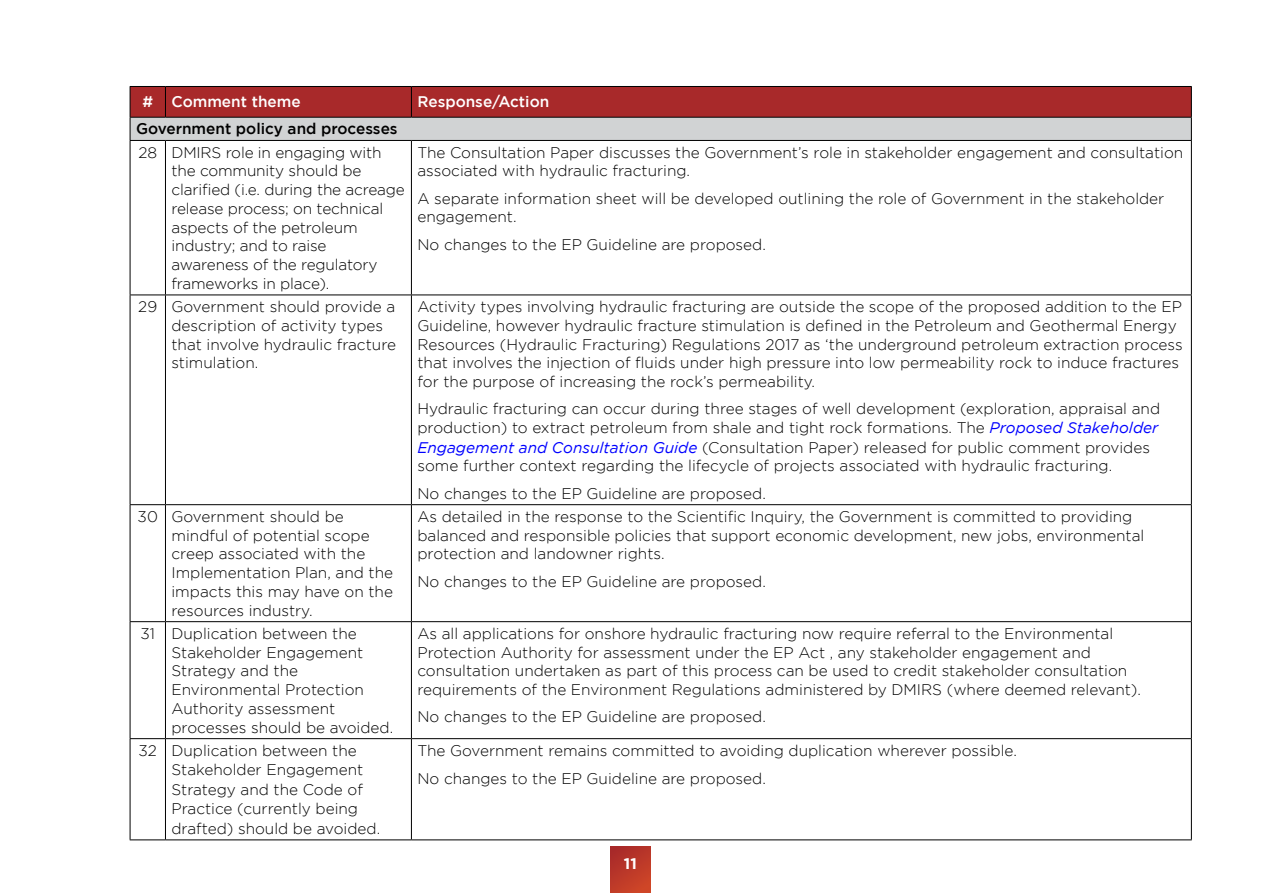
<style>
.page{position:relative;width:1263px;height:893px;background:#fff}
.page>*{position:absolute;margin:0;border:0;box-sizing:border-box;transform-origin:0 0}
.Body_Copy{font:300 15.3px/18.8px "Gotham";color:#000}
.Body_Copy-2{font:500 15.3px "Gotham";color:#fff}
.Body_Copy-3{font:500 15.3px "Gotham";color:#000}
.t1{font:700 15.3px "Gotham";color:#fff}
.s1{font-weight:400;font-style:italic;color:#00f}
</style>
<div class="page">
<div style="left:611px;top:846px;width:39px;height:47px;background:linear-gradient(to right,#b33229,#c53f28)"></div>
<svg style="left:130px;top:86px;width:1062px;height:54px;background:#b26d6e"></svg>
<hr style="left:130px;top:140px;width:35px;height:1px;background:#000">
<hr style="left:130px;top:141px;width:1px;height:154px;background:#000">
<hr style="left:165px;top:140px;width:246px;height:1px;background:#000">
<hr style="left:165px;top:141px;width:1px;height:154px;background:#000">
<hr style="left:411px;top:140px;width:781px;height:1px;background:#000">
<hr style="left:411px;top:141px;width:1px;height:154px;background:#000">
<hr style="left:1191px;top:141px;width:1px;height:154px;background:#000">
<hr style="left:130px;top:295px;width:35px;height:1px;background:#000">
<hr style="left:130px;top:295px;width:1px;height:209px;background:#000">
<hr style="left:165px;top:295px;width:246px;height:1px;background:#000">
<hr style="left:165px;top:295px;width:1px;height:209px;background:#000">
<hr style="left:411px;top:295px;width:781px;height:1px;background:#000">
<hr style="left:411px;top:295px;width:1px;height:209px;background:#000">
<hr style="left:1191px;top:295px;width:1px;height:209px;background:#000">
<hr style="left:130px;top:504px;width:35px;height:1px;background:#000">
<hr style="left:130px;top:505px;width:1px;height:116px;background:#000">
<hr style="left:165px;top:504px;width:246px;height:1px;background:#000">
<hr style="left:165px;top:505px;width:1px;height:116px;background:#000">
<hr style="left:411px;top:504px;width:781px;height:1px;background:#000">
<hr style="left:411px;top:505px;width:1px;height:116px;background:#000">
<hr style="left:1191px;top:505px;width:1px;height:116px;background:#000">
<hr style="left:130px;top:621px;width:35px;height:1px;background:#000">
<hr style="left:130px;top:622px;width:1px;height:116px;background:#000">
<hr style="left:165px;top:621px;width:246px;height:1px;background:#000">
<hr style="left:165px;top:622px;width:1px;height:116px;background:#000">
<hr style="left:411px;top:621px;width:781px;height:1px;background:#000">
<hr style="left:411px;top:622px;width:1px;height:116px;background:#000">
<hr style="left:1191px;top:622px;width:1px;height:116px;background:#000">
<hr style="left:130px;top:738px;width:35px;height:1px;background:#000">
<hr style="left:130px;top:739px;width:1px;height:100px;background:#000">
<hr style="left:165px;top:738px;width:246px;height:1px;background:#000">
<hr style="left:165px;top:739px;width:1px;height:100px;background:#000">
<hr style="left:411px;top:738px;width:781px;height:1px;background:#000">
<hr style="left:411px;top:739px;width:1px;height:100px;background:#000">
<hr style="left:1191px;top:739px;width:1px;height:100px;background:#000">
<hr style="left:130px;top:839px;width:35px;height:1px;background:#000">
<hr style="left:165px;top:839px;width:246px;height:1px;background:#000">
<hr style="left:411px;top:839px;width:781px;height:1px;background:#000">
<p class="Body_Copy-2" style="left:142px;top:93px;width:12px">#</p>
<p class="Body_Copy-2" style="left:171px;top:93px;width:131px">Comment theme</p>
<p class="Body_Copy-2" style="left:417px;top:93px;width:133px">Response/Action</p>
<p class="Body_Copy-3" style="left:136px;top:120px;width:263px">Government policy and processes</p>
<p class="Body_Copy" style="left:138px;top:143px;width:20px">28</p>
<p class="Body_Copy" style="left:171px;top:143px;width:235px">DMIRS role in engaging with the community should be clarified (i.e. during the acreage release process; on technical aspects of the petroleum industry; and to raise awareness of the regulatory frameworks in place).</p>
<p class="Body_Copy" style="left:417px;top:143px;width:767px">The Consultation Paper discusses the Government’s role in stakeholder engagement and consultation associated with hydraulic fracturing.</p>
<p class="Body_Copy" style="left:417px;top:189px;width:748px">A separate information sheet will be developed outlining the role of Government in the stakeholder engagement.</p>
<p class="Body_Copy" style="left:417px;top:235px;width:350px">No changes to the EP Guideline are proposed.</p>
<p class="Body_Copy" style="left:138px;top:297px;width:20px">29</p>
<p class="Body_Copy" style="left:171px;top:297px;width:226px">Government should provide a description of activity types that involve hydraulic fracture stimulation.</p>
<p class="Body_Copy" style="left:417px;top:297px;width:767px">Activity types involving hydraulic fracturing are outside the scope of the proposed addition to the EP Guideline, however hydraulic fracture stimulation is defined in the Petroleum and Geothermal Energy Resources (Hydraulic Fracturing) Regulations 2017 as ‘the underground petroleum extraction process that involves the injection of fluids under high pressure into low permeability rock to induce fractures for the purpose of increasing the rock’s permeability.</p>
<p class="Body_Copy" style="left:417px;top:399px;width:744px">Hydraulic fracturing can occur during three stages of well development (exploration, appraisal and production) to extract petroleum from shale and tight rock formations. The <span class="s1">Proposed Stakeholder Engagement and Consultation Guide</span> (Consultation Paper) released for public comment provides some further context regarding the lifecycle of projects associated with hydraulic fracturing.</p>
<p class="Body_Copy" style="left:417px;top:484px;width:350px">No changes to the EP Guideline are proposed.</p>
<p class="Body_Copy" style="left:138px;top:507px;width:22px">30</p>
<p class="Body_Copy" style="left:171px;top:507px;width:223px">Government should be mindful of potential scope creep associated with the<br>Implementation Plan, and the impacts this may have on the resources industry.</p>
<p class="Body_Copy" style="left:417px;top:507px;width:728px">As detailed in the response to the Scientific Inquiry, the Government is committed to providing balanced and responsible policies that support economic development, new jobs, environmental protection and landowner rights.</p>
<p class="Body_Copy" style="left:417px;top:572px;width:350px">No changes to the EP Guideline are proposed.</p>
<p class="Body_Copy" style="left:140px;top:624px;width:16px">31</p>
<p class="Body_Copy" style="left:171px;top:624px;width:223px">Duplication between the<br>Stakeholder Engagement<br>Strategy and the<br>Environmental Protection<br>Authority assessment processes should be avoided.</p>
<p class="Body_Copy" style="left:417px;top:624px;width:725px">As all applications for onshore hydraulic fracturing now require referral to the Environmental Protection Authority for assessment under the EP Act , any stakeholder engagement and consultation undertaken as part of this process can be used to credit stakeholder consultation requirements of the Environment Regulations administered by DMIRS (where deemed relevant).</p>
<p class="Body_Copy" style="left:417px;top:707px;width:350px">No changes to the EP Guideline are proposed.</p>
<p class="Body_Copy" style="left:139px;top:741px;width:20px">32</p>
<p class="Body_Copy" style="left:171px;top:740px;width:210px;line-height:19.5px">Duplication between the<br>Stakeholder Engagement<br>Strategy and the Code of<br>Practice (currently being drafted) should be avoided.</p>
<p class="Body_Copy" style="left:417px;top:741px;width:601px">The Government remains committed to avoiding duplication wherever possible.</p>
<p class="Body_Copy" style="left:417px;top:769px;width:350px">No changes to the EP Guideline are proposed.</p>
<p class="t1" style="left:624px;top:855px;width:14px">11</p>
</div>
